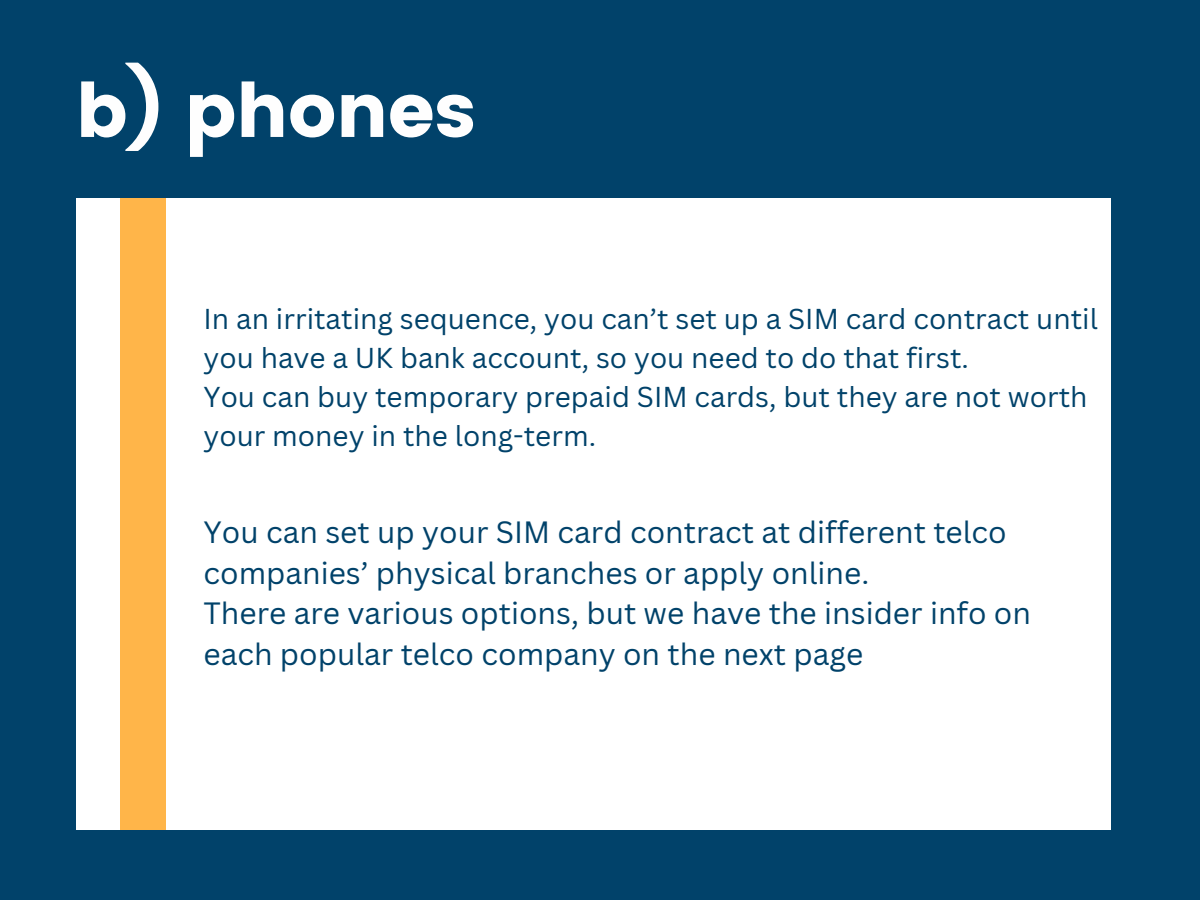
<style>
.page{position:relative;width:1200px;height:900px;background:#01426a}
.page>*{position:absolute;margin:0;border:0;box-sizing:border-box;transform-origin:0 0}
.t1{font:75px "Poppins";letter-spacing:-.01em;color:#fefefe}
.t2{font:30px/40.4px "Canva Sans";color:#01426a}
.t3{font:28px/39px "Canva Sans";color:#01426a}
</style>
<div class="page">
<div style="left:76px;top:199px;width:1035px;height:631px;background:#fff"></div>
<div style="left:120px;top:199px;width:45px;height:631px;background:#ffb549"></div>
<h1 class="t1" style="left:76px;top:67px;width:402px">b) phones</h1>
<p class="t3" style="left:203px;top:300px;width:896px">In an irritating sequence, you can’t set up a SIM card contract until you have a UK bank account, so you need to do that first.<br>You can buy temporary prepaid SIM cards, but they are not worth your money in the long-term.</p>
<p class="t2" style="left:203px;top:512px;width:829px">You can set up your SIM card contract at different telco companies’ physical branches or apply online.<br>There are various options, but we have the insider info on each popular telco company on the next page</p>
</div>
